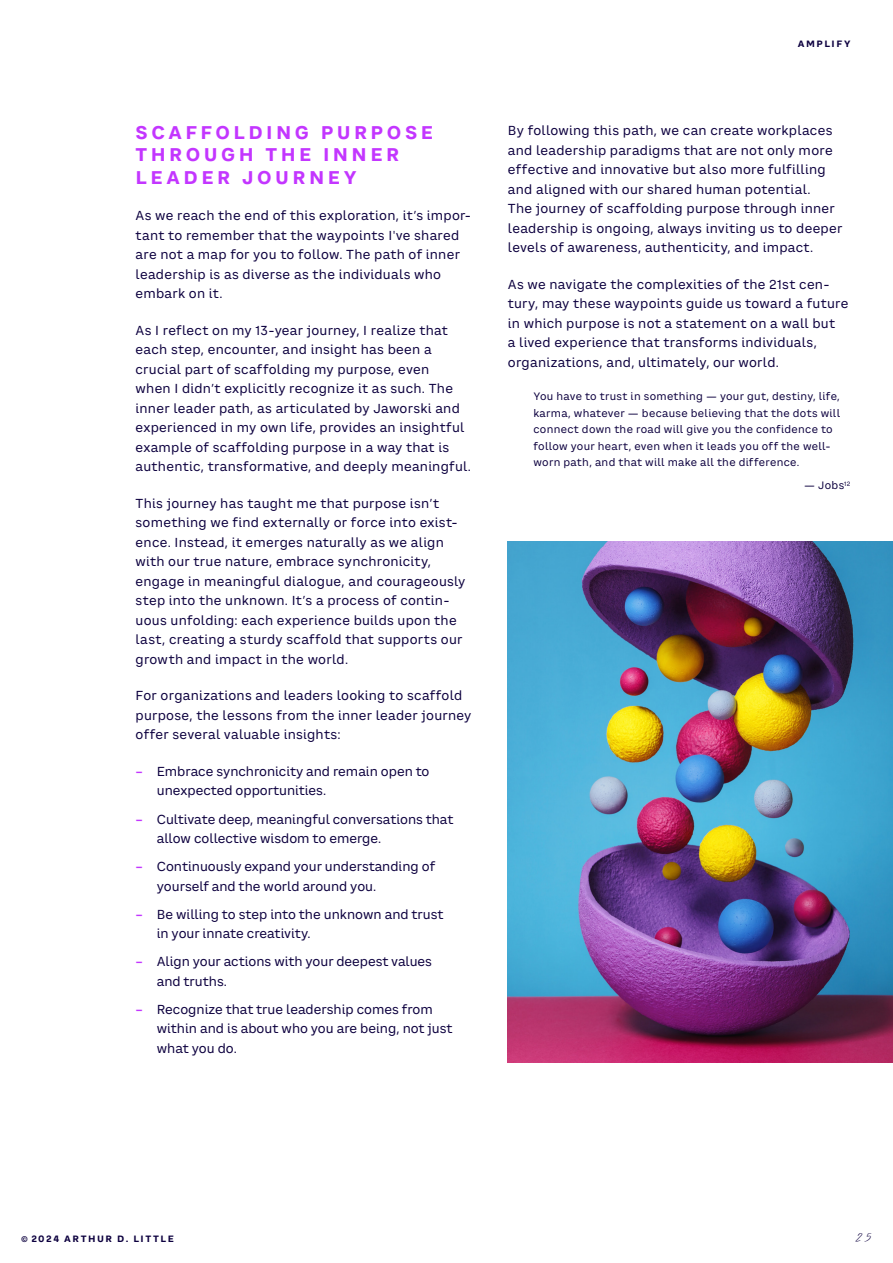
<style>
.page{position:relative;width:893px;height:1263px;background:#fff}
.page>*{position:absolute;margin:0;border:0;box-sizing:border-box;transform-origin:0 0}
.AR_SUB_HEADING_1_12_15pt{font:700 18px/22.5px "CA Saygon Text";letter-spacing:.195em;color:#c336ff}
.GEN_PAGE_NUMBER_RIGHT_10_10{font:15px "ADL Notes";color:#0d003f}
.AR_BODYTEXT_8_5_13pt{font:12.75px/19.5px "CA Saygon Text";letter-spacing:.02em;color:#0d003f}
.AR_BODYTEXT_8_5_13pt-2{font:12.75px/19.5px "CA Saygon Text";color:#0d003f}
.AR_SMALL_QUOTE_7_11pt{font:10.5px/16.5px "CA Saygon Text";letter-spacing:.03em;color:#0d003f}
.GEN_RUNNING_HEADER_TEXT_RL_6_7{font:700 9px "CA Saygon Text";letter-spacing:.17em;color:#0d003f}
.s1{font-weight:700;color:#c336ff}
</style>
<div class="page">
<img style="left:508px;top:541px;width:385px;height:521px">
<p class="AR_SUB_HEADING_1_12_15pt" style="left:136px;top:121px;width:299px">SCAFFOLDING PURPOSE<br>THROUGH THE INNER<br>LEADER JOURNEY</p>
<p class="AR_BODYTEXT_8_5_13pt" style="left:136px;top:206px;width:337px">As we reach the end of this exploration, it’s impor&shy;tant to remember that the waypoints I've shared are not a map for you to follow. The path of inner leadership is as diverse as the individuals who embark on it.</p>
<p class="AR_BODYTEXT_8_5_13pt" style="left:136px;top:321px;width:337px">As I reflect on my 13-year journey, I realize that each step, encounter, and insight has been a crucial part of scaffolding my purpose, even<br>when I didn’t explicitly recognize it as such. The inner leader path, as articulated by Jaworski and experienced in my own life, provides an insightful example of scaffolding purpose in a way that is authentic, transformative, and deeply meaningful.</p>
<p class="AR_BODYTEXT_8_5_13pt" style="left:136px;top:494px;width:331px">This journey has taught me that purpose isn’t something we find externally or force into exist&shy;ence. Instead, it emerges naturally as we align with our true nature, embrace synchronicity, engage in meaningful dialogue, and courageously step into the unknown. It’s a process of contin&shy;uous unfolding: each experience builds upon the last, creating a sturdy scaffold that supports our growth and impact in the world.</p>
<p class="AR_BODYTEXT_8_5_13pt" style="left:136px;top:686px;width:337px">For organizations and leaders looking to scaffold purpose, the lessons from the inner leader journey offer several valuable insights:</p>
<p class="AR_BODYTEXT_8_5_13pt-2" style="left:157px;top:762px;width:274px;text-indent:-21px"><span class="s1">–</span> Embrace synchronicity and remain open to unexpected opportunities.</p>
<p class="AR_BODYTEXT_8_5_13pt-2" style="left:157px;top:809px;width:298px;text-indent:-21px"><span class="s1">–</span> Cultivate deep, meaningful conversations that allow collective wisdom to emerge.</p>
<p class="AR_BODYTEXT_8_5_13pt-2" style="left:157px;top:857px;width:280px;text-indent:-21px"><span class="s1">–</span> Continuously expand your understanding of yourself and the world around you.</p>
<p class="AR_BODYTEXT_8_5_13pt-2" style="left:157px;top:904px;width:288px;text-indent:-21px"><span class="s1">–</span> Be willing to step into the unknown and trust in your innate creativity.</p>
<p class="AR_BODYTEXT_8_5_13pt-2" style="left:157px;top:952px;width:277px;text-indent:-21px"><span class="s1">–</span> Align your actions with your deepest values and truths.</p>
<p class="AR_BODYTEXT_8_5_13pt-2" style="left:157px;top:999px;width:297px;text-indent:-21px"><span class="s1">–</span> Recognize that true leadership comes from within and is about who you are being, not just what you do.</p>
<p class="GEN_RUNNING_HEADER_TEXT_RL_6_7" style="left:798px;top:37px;width:54px">AMPLIFY</p>
<p class="AR_BODYTEXT_8_5_13pt" style="left:508px;top:121px;width:336px">By following this path, we can create workplaces and leadership paradigms that are not only more effective and innovative but also more fulfilling and aligned with our shared human potential.<br>The journey of scaffolding purpose through inner leadership is ongoing, always inviting us to deeper levels of awareness, authenticity, and impact.</p>
<p class="AR_BODYTEXT_8_5_13pt" style="left:508px;top:274px;width:342px">As we navigate the complexities of the 21st cen&shy;tury, may these waypoints guide us toward a future in which purpose is not a statement on a wall but<br>a lived experience that transforms individuals, organizations, and, ultimately, our world.</p>
<p class="AR_SMALL_QUOTE_7_11pt" style="left:533px;top:388px;width:308px">You have to trust in something — your gut, destiny, life, karma, whatever — because believing that the dots will connect down the road will give you the confidence to follow your heart, even when it leads you off the well&shy;worn path, and that will make all the difference.</p>
<p class="AR_SMALL_QUOTE_7_11pt" style="left:804px;top:477px;width:48px">— Jobs<sup>12</sup></p>
<p class="GEN_RUNNING_HEADER_TEXT_RL_6_7" style="left:21px;top:1231px;width:154px">© 2024 ARTHUR D. LITTLE</p>
<p class="GEN_PAGE_NUMBER_RIGHT_10_10" style="left:856px;top:1227px;width:18px">25</p>
</div>
